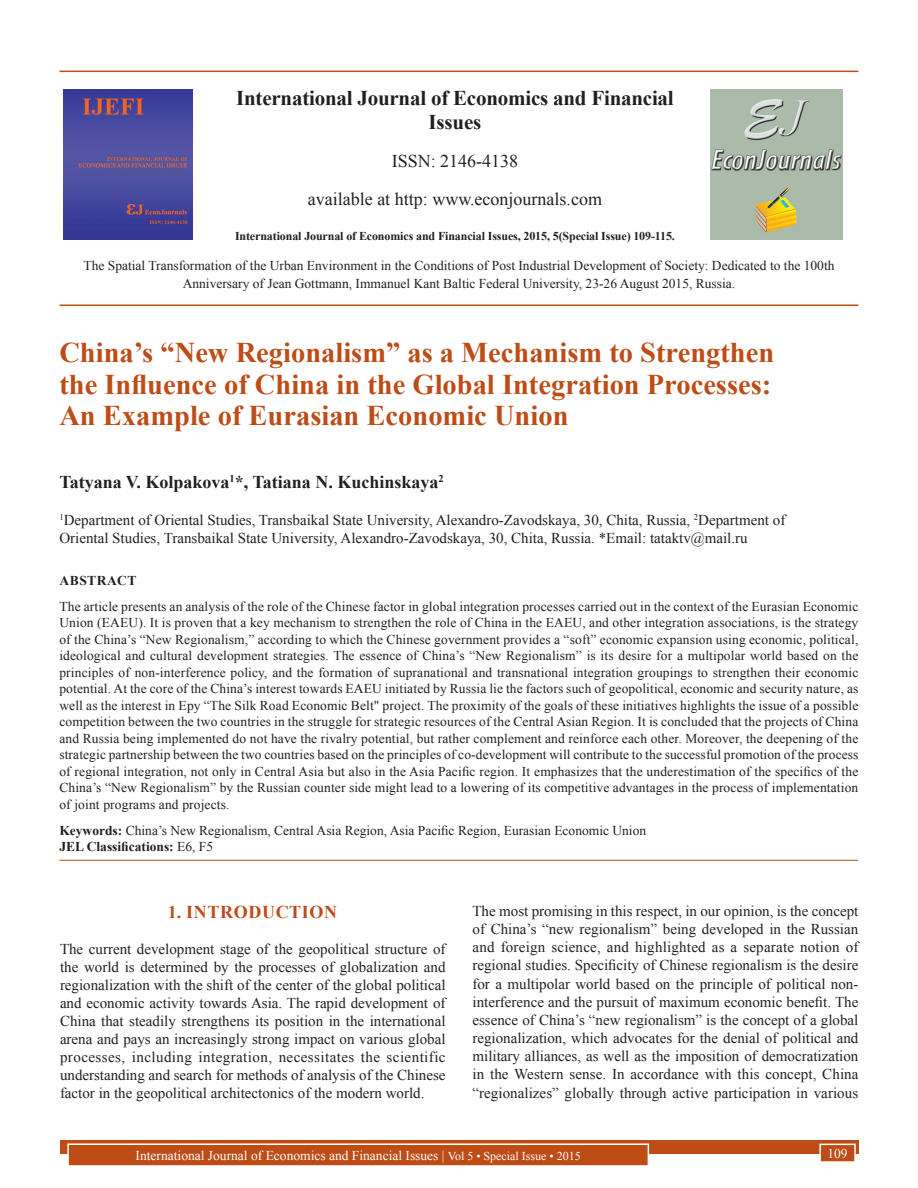
<style>
.page{position:relative;width:918px;height:1188px;background:#fff}
.page>*{position:absolute;margin:0;border:0;box-sizing:border-box;transform-origin:0 0}
.AT{font:700 28.5px/31.5px "Times New Roman";color:#bd4c16;text-align:justify}
.Issue_details{font:700 21px/24px "Times New Roman";letter-spacing:-.01em;color:#231f20;text-align:center}
.Issue_details-2{font:18px "Times New Roman";color:#231f20}
.AU{font:700 18px "Times New Roman";color:#231f20}
.t1{font:700 18px "Times New Roman";letter-spacing:.035em;color:#bd4c16}
.TX{font:15px/18.1px "Times New Roman";color:#231f20;text-align:justify}
.AFF{font:15px/18px "Times New Roman";color:#231f20}
.ABS{font:13.5px/16.5px "Times New Roman";color:#231f20;text-align:center}
.KWD{font:13.5px/16.2px "Times New Roman";color:#231f20}
.Folio{font:13.5px "Times New Roman";color:#fff}
.ABSH{font:700 13.5px "Times New Roman";letter-spacing:.035em;color:#231f20}
.Issue_details-3{font:700 12px "Times New Roman";letter-spacing:-.01em;color:#231f20}
.s1{font-weight:700}
.s2{font-size:12px}
</style>
<div class="page">
<div style="left:60px;top:1140px;width:798px;height:13px;background:#bd4c16"></div>
<div style="left:68px;top:1144px;width:580px;height:22px;background:#bd4c16"></div>
<div style="left:67px;top:1143px;width:582px;height:24px;border:2px solid #fff"></div>
<div style="left:820px;top:1144px;width:35px;height:18px;background:#bd4c16"></div>
<div style="left:819px;top:1144px;width:37px;height:19px;border:2px solid #fff"></div>
<hr style="left:60px;top:71px;width:798px;height:1px;background:#bd4c16">
<hr style="left:60px;top:304px;width:798px;height:2px;background:#bd4c16">
<img style="left:64px;top:89px;width:129px;height:151px">
<img style="left:711px;top:89px;width:132px;height:150px">
<hr style="left:59px;top:860px;width:799px;height:1px;background:#bd4c16">
<p class="Issue_details" style="left:236px;top:85px;width:439px">International Journal of Economics and Financial<br>Issues</p>
<p class="Issue_details-2" style="left:392px;top:148px;width:128px">ISSN: 2146-4138</p>
<p class="Issue_details-2" style="left:308px;top:186px;width:296px">available at http: www.econjournals.com</p>
<p class="Issue_details-3" style="left:235px;top:227px;width:441px">International Journal of Economics and Financial Issues, 2015, 5(Special Issue) 109-115.</p>
<p class="ABS" style="left:83px;top:256px;width:753px;line-height:18px">The Spatial Transformation of the Urban Environment in the Conditions of Post Industrial Development of Society: Dedicated to the 100th<br>Anniversary of Jean Gottmann, Immanuel Kant Baltic Federal University, 23-26 August 2015, Russia.</p>
<p class="AT" style="left:59px;top:336px;width:716px">China’s “New Regionalism” as a Mechanism to Strengthen the Influence of China in the Global Integration Processes:<br>An Example of Eurasian Economic Union</p>
<p class="AU" style="left:59px;top:469px;width:386px">Tatyana V. Kolpakova<sup>1</sup>*, Tatiana N. Kuchinskaya<sup>2</sup></p>
<p class="AFF" style="left:59px;top:511px;width:727px"><sup>1</sup>Department of Oriental Studies, Transbaikal State University, Alexandro-Zavodskaya, 30, Chita, Russia, <sup>2</sup>Department of<br>Oriental Studies, Transbaikal State University, Alexandro-Zavodskaya, 30, Chita, Russia. *Email: tataktv@mail.ru</p>
<p class="ABSH" style="left:60px;top:571px;width:78px">ABSTRACT</p>
<p class="ABS" style="left:59px;top:597px;width:801px;text-align:justify">The article presents an analysis of the role of the Chinese factor in global integration processes carried out in the context of the Eurasian Economic Union (EAEU). It is proven that a key mechanism to strengthen the role of China in the EAEU, and other integration associations, is the strategy of the China’s “New Regionalism,” according to which the Chinese government provides a “soft” economic expansion using economic, political, ideological and cultural development strategies. The essence of China’s “New Regionalism” is its desire for a multipolar world based on the principles of non-interference policy, and the formation of supranational and transnational integration groupings to strengthen their economic potential. At the core of the China’s interest towards EAEU initiated by Russia lie the factors such of geopolitical, economic and security nature, as well as the interest in Epy “The Silk Road Economic Belt" project. The proximity of the goals of these initiatives highlights the issue of a possible competition between the two countries in the struggle for strategic resources of the Central Asian Region. It is concluded that the projects of China and Russia being implemented do not have the rivalry potential, but rather complement and reinforce each other. Moreover, the deepening of the strategic partnership between the two countries based on the principles of co-development will contribute to the successful promotion of the process of regional integration, not only in Central Asia but also in the Asia Pacific region. It emphasizes that the underestimation of the specifics of the China’s “New Regionalism” by the Russian counter side might lead to a lowering of its competitive advantages in the process of implementation of joint programs and projects.</p>
<p class="KWD" style="left:59px;top:822px;width:588px"><span class="s1">Keywords:</span> China’s New Regionalism, Central Asia Region, Asia Pacific Region, Eurasian Economic Union<br><span class="s1">JEL Classifications:</span> E6, F5</p>
<h1 class="t1" style="left:168px;top:899px;width:171px">1. INTRODUCTION</h1>
<p class="TX" style="left:60px;top:939px;width:387px">The current development stage of the geopolitical structure of the world is determined by the processes of globalization and regionalization with the shift of the center of the global political and economic activity towards Asia. The rapid development of China that steadily strengthens its position in the international arena and pays an increasingly strong impact on various global processes, including integration, necessitates the scientific understanding and search for methods of analysis of the Chinese factor in the geopolitical architectonics of the modern world.</p>
<p class="TX" style="left:472px;top:901px;width:388px">The most promising in this respect, in our opinion, is the concept of China’s “new regionalism” being developed in the Russian and foreign science, and highlighted as a separate notion of regional studies. Specificity of Chinese regionalism is the desire for a multipolar world based on the principle of political non&shy;interference and the pursuit of maximum economic benefit. The essence of China’s “new regionalism” is the concept of a global regionalization, which advocates for the denial of political and military alliances, as well as the imposition of democratization in the Western sense. In accordance with this concept, China “regionalizes” globally through active participation in various</p>
<p class="Folio" style="left:136px;top:1146px;width:447px">International Journal of Economics and Financial Issues | <span class="s2">Vol 5 • Special Issue • 2015</span></p>
<p class="Folio" style="left:827px;top:1144px;width:22px">109</p>
</div>
